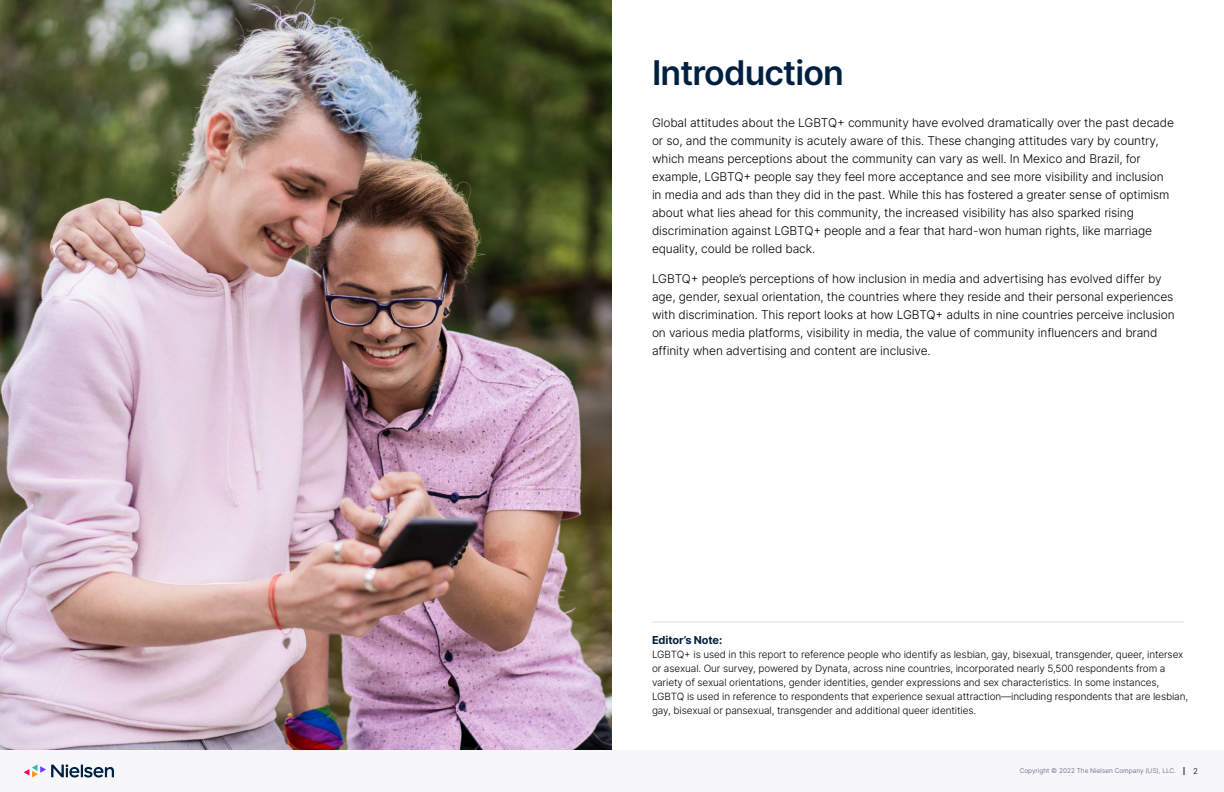
<style>
.page{position:relative;width:1224px;height:792px;background:#fff}
.page>*{position:absolute;margin:0;border:0;box-sizing:border-box;transform-origin:0 0}
.t1{font:600 34px "Inter";letter-spacing:-.025em;color:#002041}
.t2{font:300 12px/18px "Inter";letter-spacing:-.01em;color:#000}
.t3{font:700 11px "Inter";letter-spacing:-.01em;color:#002041}
.t4{font:300 10px/14px "Inter";letter-spacing:-.01em;color:#000}
.t5{font:300 8px "Inter";color:#000}
.t6{font:300 6.5px "Inter";color:#4d577d}
</style>
<div class="page">
<img style="left:0;top:0;width:612px;height:750px">
<hr style="left:652px;top:622px;width:532px;height:1px;background:#dcdee6">
<div style="left:0;top:750px;width:1224px;height:42px;background:#f7f7f9"></div>
<svg style="left:24px;top:764px;width:90px;height:14px"></svg>
<h1 class="t1" style="left:652px;top:48px;width:193px">Introduction</h1>
<p class="t2" style="left:652px;top:113px;width:524px">Global attitudes about the LGBTQ+ community have evolved dramatically over the past decade or so, and the community is acutely aware of this. These changing attitudes vary by country, which means perceptions about the community can vary as well. In Mexico and Brazil, for example, LGBTQ+ people say they feel more acceptance and see more visibility and inclusion in media and ads than they did in the past. While this has fostered a greater sense of optimism about what lies ahead for this community, the increased visibility has also sparked rising discrimination against LGBTQ+ people and a fear that hard-won human rights, like marriage equality, could be rolled back.</p>
<p class="t2" style="left:652px;top:269px;width:524px">LGBTQ+ people’s perceptions of how inclusion in media and advertising has evolved differ by age, gender, sexual orientation, the countries where they reside and their personal experiences with discrimination. This report looks at how LGBTQ+ adults in nine countries perceive inclusion on various media platforms, visibility in media, the value of community influencers and brand affinity when advertising and content are inclusive.</p>
<p class="t3" style="left:652px;top:632px;width:72px">Editor’s Note:</p>
<p class="t4" style="left:652px;top:647px;width:538px">LGBTQ+ is used in this report to reference people who identify as lesbian, gay, bisexual, transgender, queer, intersex or asexual. Our survey, powered by Dynata, across nine countries, incorporated nearly 5,500 respondents from a variety of sexual orientations, gender identities, gender expressions and sex characteristics. In some instances, LGBTQ is used in reference to respondents that experience sexual attraction—including respondents that are lesbian, gay, bisexual or pansexual, transgender and additional queer identities.</p>
<p class="t6" style="left:1020px;top:766px;width:158px">Copyright © 2022 The Nielsen Company (US), LLC.</p>
<p class="t5" style="left:1193px;top:765px;width:6px">2</p>
</div>
